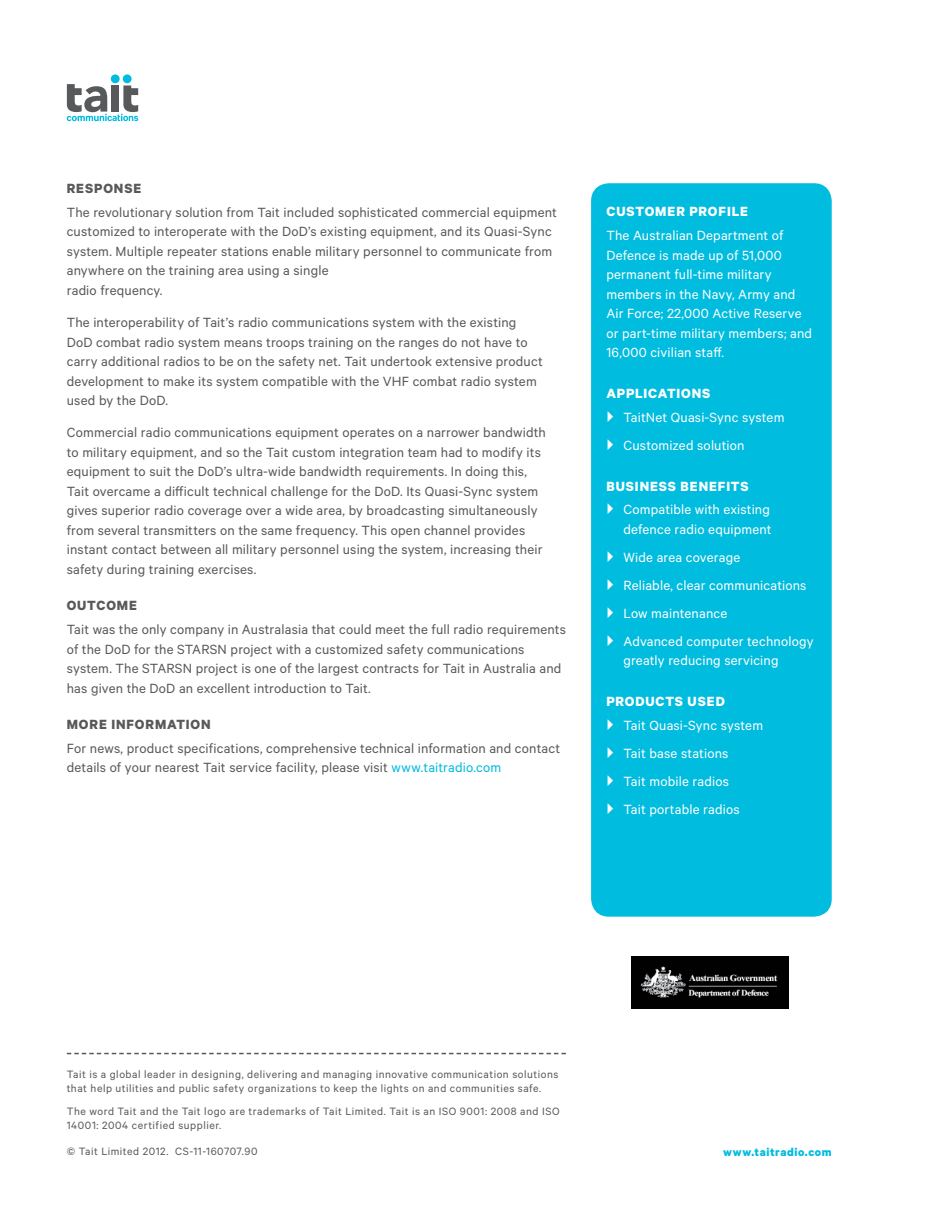
<style>
.page{position:relative;width:944px;height:1214px;background:#fff}
.page>*{position:absolute;margin:0;border:0;box-sizing:border-box;transform-origin:0 0}
.t1{font:15px/19.5px "Calibre";letter-spacing:.01em;color:#58595b}
.t2{font:15px/19.5px "Calibre";letter-spacing:.01em;color:#fff}
.t3{font:700 15px "Calibre";letter-spacing:.06em;color:#fff}
.t4{font:700 15px "Calibre";letter-spacing:.06em;color:#58595b}
.t5{font:700 12.75px "Calibre";letter-spacing:.045em;color:#00bcdf}
.t6{font:12px/14.2px "Calibre";letter-spacing:.045em;color:#58595b}
.s1{color:#00bcdf}
</style>
<div class="page">
<div style="left:123px;top:74px;width:9px;height:9px;background:#00bcdf;border-radius:50%"></div>
<div style="left:111px;top:74px;width:9px;height:9px;background:#00bcdf;border-radius:50%"></div>
<svg style="left:67px;top:84px;width:71px;height:37px"></svg>
<svg style="left:67px;top:1052px;width:499px;height:2px"></svg>
<div style="left:592px;top:184px;width:239px;height:732px;background:#00bcdf;border-radius:17px"></div>
<div style="left:591px;top:183px;width:240px;height:733px;border:2px solid #00bcdf;border-radius:17px"></div>
<img style="left:631px;top:956px;width:158px;height:52px">
<p class="t4" style="left:67px;top:179px;width:10px">RES</p>
<p class="t4" style="left:94px;top:179px;width:40px">PONSE</p>
<p class="t1" style="left:67px;top:202px;width:492px">The revolutionary solution from Tait included sophisticated commercial equipment customized to interoperate with the DoD’s existing equipment, and its Quasi-Sync system. Multiple repeater stations enable military personnel to communicate from anywhere on the training area using a single<br>radio frequency.</p>
<p class="t1" style="left:67px;top:312px;width:477px">The interoperability of Tait’s radio communications system with the existing DoD combat radio system means troops training on the ranges do not have to carry additional radios to be on the safety net. Tait undertook extensive product development to make its system compatible with the VHF combat radio system used by the DoD.</p>
<p class="t1" style="left:67px;top:422px;width:480px">Commercial radio communications equipment operates on a narrower bandwidth to military equipment, and so the Tait custom integration team had to modify its equipment to suit the DoD’s ultra-wide bandwidth requirements. In doing this, Tait overcame a difficult technical challenge for the DoD. Its Quasi-Sync system gives superior radio coverage over a wide area, by broadcasting simultaneously from several transmitters on the same frequency. This open channel provides instant contact between all military personnel using the system, increasing their safety during training exercises.</p>
<p class="t4" style="left:67px;top:596px;width:11px">OUTCOME</p>
<p class="t1" style="left:67px;top:619px;width:500px">Tait was the only company in Australasia that could meet the full radio requirements of the DoD for the STARSN project with a customized safety communications system. The STARSN project is one of the largest contracts for Tait in Australia and has given the DoD an excellent introduction to Tait.</p>
<p class="t4" style="left:67px;top:715px;width:144px">MORE IN FORMATION</p>
<p class="t1" style="left:67px;top:738px;width:495px">For news, product specifications, comprehensive technical information and contact details of your nearest Tait service facility, please visit <span class="s1">www.taitradio.com</span></p>
<p class="t3" style="left:606px;top:203px;width:143px">CUSTOMER PROFILE</p>
<p class="t2" style="left:606px;top:225px;width:207px">The Australian Department of<br>Defence is made up of 51,000 permanent full-time military members in the Navy, Army and<br>Air Force; 22,000 Active Reserve or part-time military members; and<br>16,000 civilian staff.</p>
<p class="t3" style="left:606px;top:384px;width:11px">APP</p>
<p class="t3" style="left:635px;top:384px;width:77px">LICATIONS</p>
<p class="t2" style="left:623px;top:402px;width:162px;line-height:28px">TaitNet Quasi-Sync system<br>Customized solution</p>
<p class="t3" style="left:606px;top:477px;width:54px">BUSINESS</p>
<p class="t3" style="left:680px;top:477px;width:60px">BENEFITS</p>
<p class="t2" style="left:623px;top:499px;width:150px">Compatible with existing defence radio equipment</p>
<p class="t2" style="left:623px;top:542px;width:192px;line-height:28px">Wide area coverage<br>Reliable, clear communications<br>Low maintenance<br>Advanced computer technology</p>
<p class="t2" style="left:623px;top:650px;width:157px">greatly reducing servicing</p>
<p class="t3" style="left:606px;top:692px;width:11px">PRODUCTS</p>
<p class="t3" style="left:687px;top:692px;width:11px">USED</p>
<p class="t2" style="left:623px;top:710px;width:141px;line-height:28px">Tait Quasi-Sync system<br>Tait base stations<br>Tait mobile radios<br>Tait portable radios</p>
<p class="t6" style="left:67px;top:1066px;width:493px">Tait is a global leader in designing, delivering and managing innovative communication solutions that help utilities and public safety organizations to keep the lights on and communities safe.</p>
<p class="t6" style="left:67px;top:1103px;width:494px">The word Tait and the Tait logo are trademarks of Tait Limited. Tait is an ISO 9001: 2008 and ISO<br>14001: 2004 certified supplier.</p>
<p class="t6" style="left:67px;top:1143px;width:192px">© Tait Limited 2012. CS-11-160707.90</p>
<p class="t5" style="left:723px;top:1143px;width:110px">WWW.TAITRADIO.COM</p>
</div>
